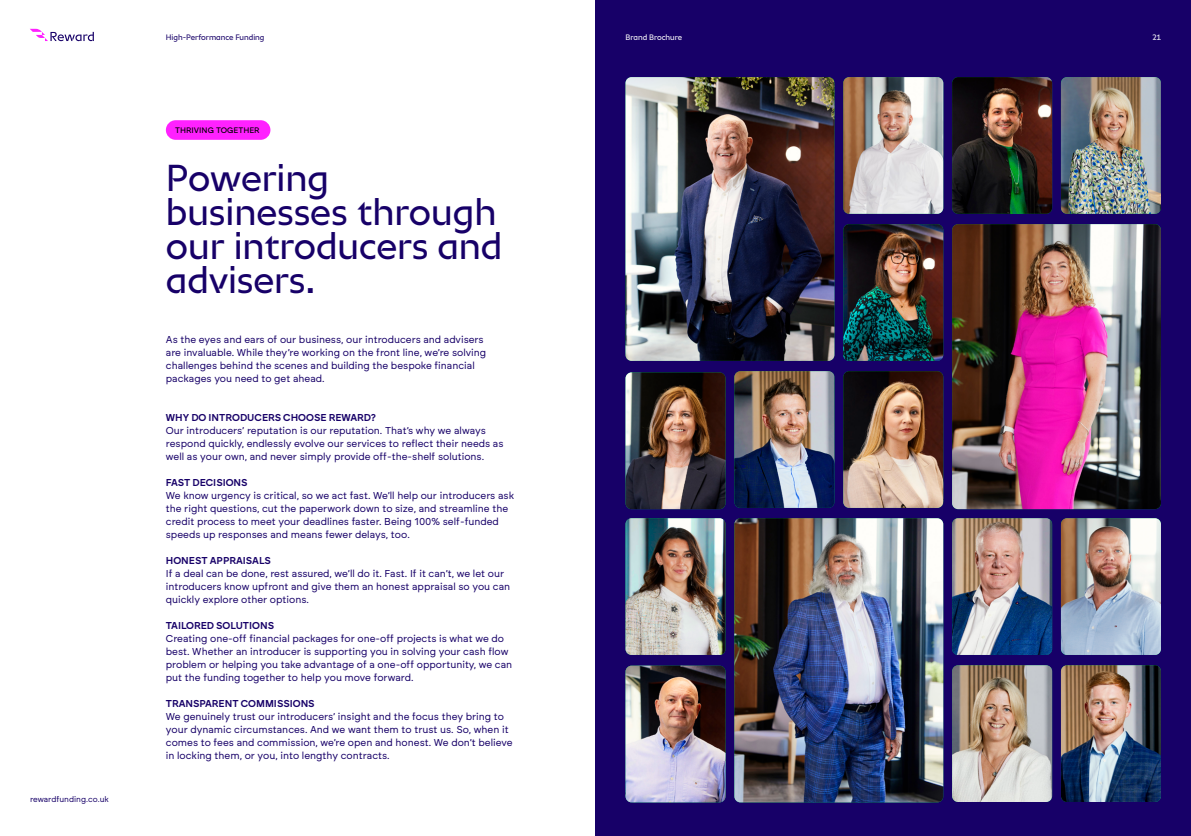
<style>
.page{position:relative;width:1191px;height:836px;background:#fff}
.page>*{position:absolute;margin:0;border:0;box-sizing:border-box;transform-origin:0 0}
.t1{font:38px/34px "F37 Incise";color:#170068}
.t2{font:10px/13px "Brockmann";color:#170068}
.t3{font:600 10px "Brockmann";color:#170068}
.t4{font:8px "F37 Incise";color:#170068}
.t5{font:8px "Brockmann";color:#170068}
.t6{font:500 8px "Brockmann";color:#000}
.t7{font:8px "F37 Incise";color:#fff}
</style>
<div class="page">
<div style="left:595px;top:0;width:596px;height:836px;background:#170068"></div>
<img style="left:625px;top:77px;width:209px;height:284px">
<img style="left:734px;top:371px;width:100px;height:137px">
<img style="left:625px;top:518px;width:100px;height:137px">
<img style="left:625px;top:666px;width:100px;height:136px">
<img style="left:625px;top:372px;width:100px;height:137px">
<img style="left:952px;top:665px;width:100px;height:137px">
<img style="left:1061px;top:665px;width:100px;height:137px">
<img style="left:843px;top:77px;width:100px;height:137px">
<img style="left:843px;top:224px;width:100px;height:137px">
<img style="left:843px;top:371px;width:100px;height:137px">
<img style="left:734px;top:518px;width:209px;height:284px">
<img style="left:952px;top:77px;width:100px;height:137px">
<img style="left:1061px;top:77px;width:100px;height:137px">
<img style="left:952px;top:224px;width:209px;height:285px">
<img style="left:952px;top:518px;width:100px;height:137px">
<img style="left:1061px;top:518px;width:100px;height:137px">
<svg style="left:30px;top:29px;width:64px;height:12px"></svg>
<div style="left:166px;top:120px;width:104px;height:20px;background:#ff21ff;border-radius:10px"></div>
<p class="t5" style="left:30px;top:795px;width:80px">rewardfunding.co.uk</p>
<p class="t4" style="left:166px;top:31px;width:100px">High-Performance Funding</p>
<p class="t7" style="left:625px;top:31px;width:58px">Brand Brochure</p>
<p class="t7" style="left:1152px;top:31px;width:10px">21</p>
<p class="t6" style="left:175px;top:125px;width:86px">THRIVING TOGETHER</p>
<h1 class="t1" style="left:166px;top:159px;width:338px">Powering businesses through our introducers and advisers.</h1>
<p class="t2" style="left:166px;top:333px;width:322px">As the eyes and ears of our business, our introducers and advisers are invaluable. While they’re working on the front line, we’re solving challenges behind the scenes and building the bespoke financial packages you need to get ahead.</p>
<p class="t3" style="left:166px;top:411px;width:212px">WHY DO INTRODUCERS CHOOSE REWARD?</p>
<p class="t2" style="left:166px;top:424px;width:339px">Our introducers’ reputation is our reputation. That’s why we always respond quickly, endlessly evolve our services to reflect their needs as well as your own, and never simply provide off-the-shelf solutions.</p>
<p class="t3" style="left:166px;top:476px;width:83px">FAST DECISIONS</p>
<p class="t2" style="left:166px;top:489px;width:350px">We know urgency is critical, so we act fast. We’ll help our introducers ask the right questions, cut the paperwork down to size, and streamline the credit process to meet your deadlines faster. Being 100% self-funded speeds up responses and means fewer delays, too.</p>
<p class="t3" style="left:166px;top:554px;width:107px">HONEST APPRAISALS</p>
<p class="t2" style="left:166px;top:567px;width:346px">If a deal can be done, rest assured, we’ll do it. Fast. If it can’t, we let our introducers know upfront and give them an honest appraisal so you can quickly explore other options.</p>
<p class="t3" style="left:166px;top:619px;width:110px">TAILORED SOLUTIONS</p>
<p class="t2" style="left:166px;top:632px;width:348px">Creating one-off financial packages for one-off projects is what we do best. Whether an introducer is supporting you in solving your cash flow problem or helping you take advantage of a one-off opportunity, we can put the funding together to help you move forward.</p>
<p class="t3" style="left:166px;top:697px;width:150px">TRANSPARENT COMMISSIONS</p>
<p class="t2" style="left:166px;top:710px;width:348px">We genuinely trust our introducers’ insight and the focus they bring to your dynamic circumstances. And we want them to trust us. So, when it comes to fees and commission, we’re open and honest. We don’t believe in locking them, or you, into lengthy contracts.</p>
</div>
